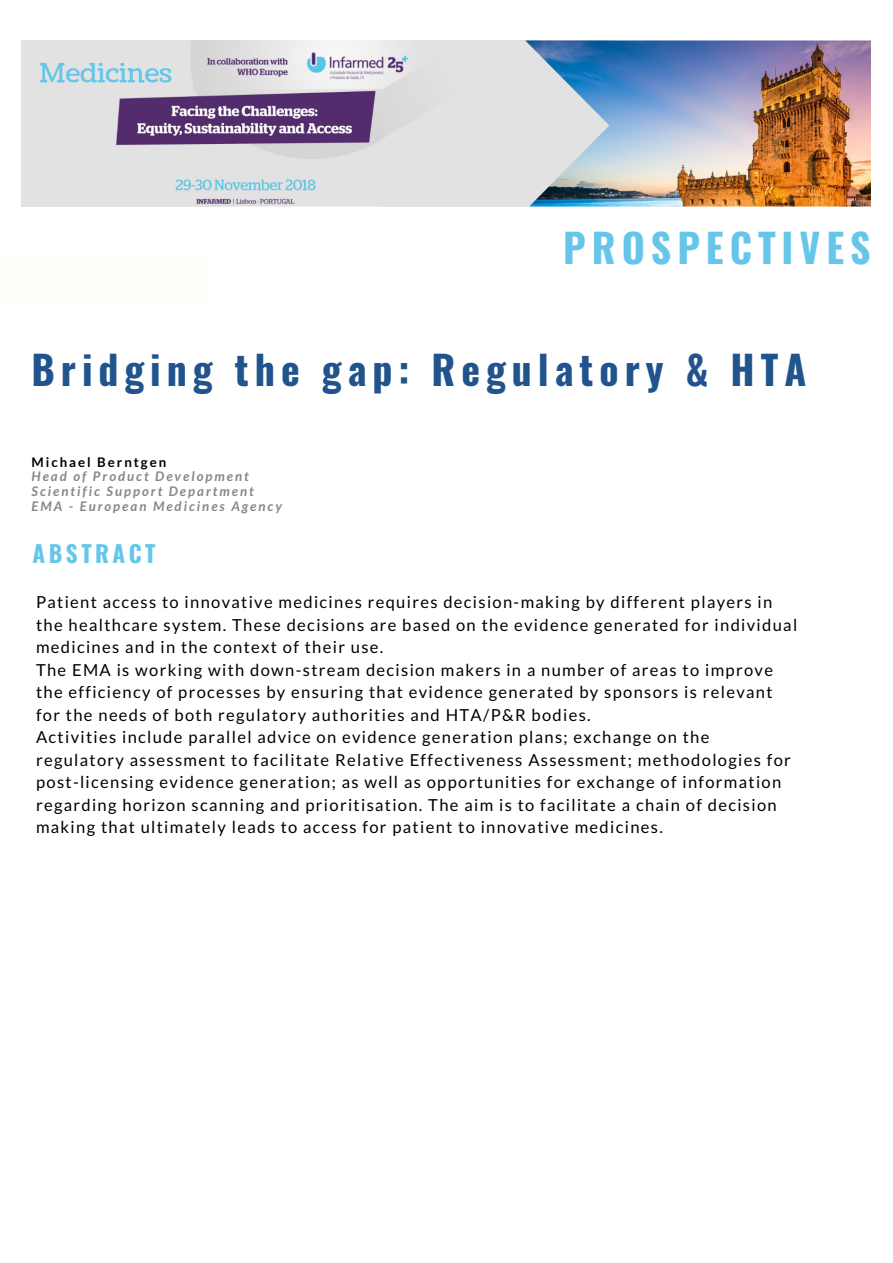
<style>
.page{position:relative;width:893px;height:1263px;background:#fff}
.page>*{position:absolute;margin:0;border:0;box-sizing:border-box;transform-origin:0 0}
.t1{font:700 39.75px "Oswald";letter-spacing:.15em;color:#21548c}
.t2{font:700 39.75px "Oswald";letter-spacing:.15em;color:#65c6ea}
.t3{font:700 23.25px "Oswald";letter-spacing:.15em;color:#65c6ea}
.t4{font:16.5px/22.5px "Lato";letter-spacing:.08em;color:#000}
.t5{font:italic 700 13.2px/14.7px "Lato";letter-spacing:.15em;color:#878787}
.t6{font:700 13.2px "Lato";letter-spacing:.15em;color:#000}
</style>
<div class="page">
<div style="left:0;top:256px;width:208px;height:47px;background:#fefefa"></div>
<img style="left:21px;top:41px;width:849px;height:165px">
<h1 class="t2" style="left:563px;top:217px;width:309px">PROSPECTIVES</h1>
<h1 class="t1" style="left:32px;top:338px;width:776px">Bridging the gap: Regulatory &amp; HTA</h1>
<p class="t6" style="left:32px;top:454px;width:136px">Michael Berntgen</p>
<p class="t5" style="left:32px;top:469px;width:252px">Head of Product Development<br>Scientific Support Department<br>EMA - European Medicines Agency</p>
<h2 class="t3" style="left:33px;top:535px;width:124px">ABSTRACT</h2>
<p class="t4" style="left:36px;top:590px;width:763px">Patient access to innovative medicines requires decision-making by different players in the healthcare system. These decisions are based on the evidence generated for individual medicines and in the context of their use.<br>The EMA is working with down-stream decision makers in a number of areas to improve the efficiency of processes by ensuring that evidence generated by sponsors is relevant for the needs of both regulatory authorities and HTA/P&amp;R bodies.<br>Activities include parallel advice on evidence generation plans; exchange on the regulatory assessment to facilitate Relative Effectiveness Assessment; methodologies for post-licensing evidence generation; as well as opportunities for exchange of information regarding horizon scanning and prioritisation. The aim is to facilitate a chain of decision making that ultimately leads to access for patient to innovative medicines.</p>
</div>
